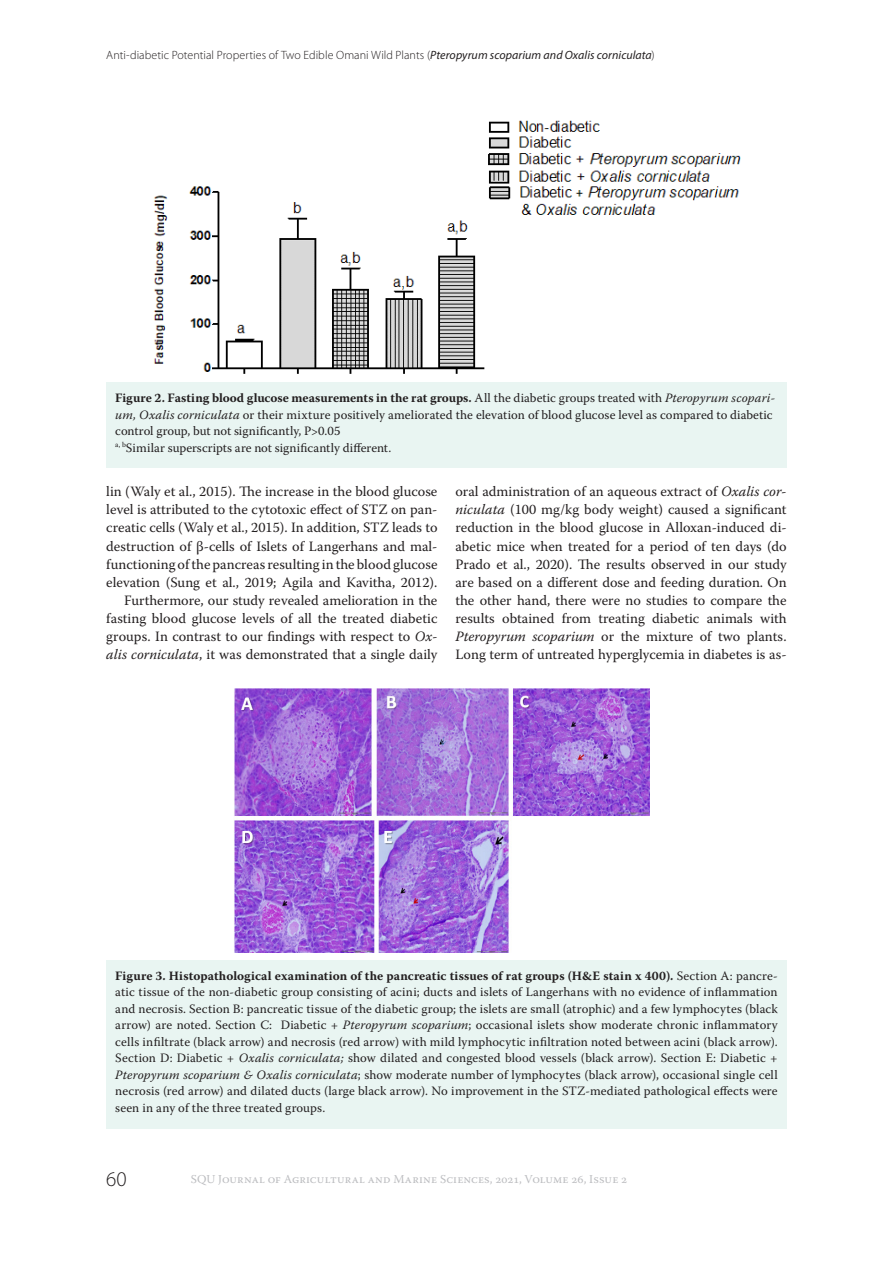
<style>
.page{position:relative;width:893px;height:1263px;background:#fff}
.page>*{position:absolute;margin:0;border:0;box-sizing:border-box;transform-origin:0 0}
.t1{font:300 21px "Myriad Pro";color:#231f20}
.Body{font:14.25px/18px "Warnock Pro";color:#231f20;text-align:justify}
.t2{font:12.75px/16.5px "Warnock Pro";letter-spacing:.005em;color:#231f20}
.t3{font:300 12px "Myriad Pro";letter-spacing:.005em;color:#231f20}
.t4{font:12px "Warnock Pro";letter-spacing:.015em;color:#bcbdc0}
.s1{font-weight:400;font-style:italic}
.s2{font-weight:700}
.s3{font-style:italic}
</style>
<div class="page">
<img style="left:153px;top:120px;width:588px;height:254px">
<div style="left:106px;top:382px;width:681px;height:86px;background:#e9f5f2"></div>
<img style="left:234px;top:688px;width:415px;height:264px">
<div style="left:106px;top:960px;width:681px;height:168px;background:#e9f5f2"></div>
<p class="t3" style="left:106px;top:47px;width:550px">Anti-diabetic Potential Properties of Two Edible Omani Wild Plants (<span class="s1">Pteropyrum scoparium and Oxalis corniculata</span>)</p>
<p class="t2" style="left:115px;top:389px;width:661px"><span class="s2">Figure 2. Fasting blood glucose measurements in the rat groups.</span> All the diabetic groups treated with <span class="s3">Pteropyrum scopari&shy;um, Oxalis corniculata</span> or their mixture positively ameliorated the elevation of blood glucose level as compared to diabetic control group, but not significantly, P&gt;0.05<br><sup>a,</sup> <sup>b</sup>Similar superscripts are not significantly different.</p>
<p class="Body" style="left:106px;top:483px;width:333px">lin (Waly et al., 2015). The increase in the blood glucose level is attributed to the cytotoxic effect of STZ on pan&shy;creatic cells (Waly et al., 2015). In addition, STZ leads to destruction of β-cells of Islets of Langerhans and mal&shy;functioning of the pancreas resulting in the blood glucose elevation (Sung et al., 2019; Agila and Kavitha, 2012).</p>
<p class="Body" style="left:106px;top:591px;width:333px;text-indent:18px">Furthermore, our study revealed amelioration in the fasting blood glucose levels of all the treated diabetic groups. In contrast to our findings with respect to <span class="s3">Ox&shy;alis corniculata</span>, it was demonstrated that a single daily</p>
<p class="Body" style="left:455px;top:483px;width:333px">oral administration of an aqueous extract of <span class="s3">Oxalis cor&shy;niculata</span> (100 mg/kg body weight) caused a significant reduction in the blood glucose in Alloxan-induced di&shy;abetic mice when treated for a period of ten days (do Prado et al., 2020). The results observed in our study are based on a different dose and feeding duration. On the other hand, there were no studies to compare the results obtained from treating diabetic animals with <span class="s3">Pteropyrum scoparium</span> or the mixture of two plants.<br>Long term of untreated hyperglycemia in diabetes is as-</p>
<p class="t2" style="left:115px;top:967px;width:664px;text-align:justify"><span class="s2">Figure 3. Histopathological examination of the pancreatic tissues of rat groups (H&amp;E stain x 400).</span> Section A: pancre&shy;atic tissue of the non-diabetic group consisting of acini; ducts and islets of Langerhans with no evidence of inflammation and necrosis. Section B: pancreatic tissue of the diabetic group; the islets are small (atrophic) and a few lymphocytes (black arrow) are noted. Section C: Diabetic + <span class="s3">Pteropyrum scoparium</span>; occasional islets show moderate chronic inflammatory cells infiltrate (black arrow) and necrosis (red arrow) with mild lymphocytic infiltration noted between acini (black arrow).<br>Section D: Diabetic + <span class="s3">Oxalis corniculata;</span> show dilated and congested blood vessels (black arrow). Section E: Diabetic + <span class="s3">Pteropyrum scoparium &amp; Oxalis corniculata</span>; show moderate number of lymphocytes (black arrow), occasional single cell necrosis (red arrow) and dilated ducts (large black arrow). No improvement in the STZ-mediated pathological effects were seen in any of the three treated groups.</p>
<h1 class="t1" style="left:106px;top:1167px;width:22px">60</h1>
<p class="t4" style="left:191px;top:1172px;width:438px">SQU Journal of Agricultural and Marine Sciences, 2021, Volume 26, Issue 2</p>
</div>
